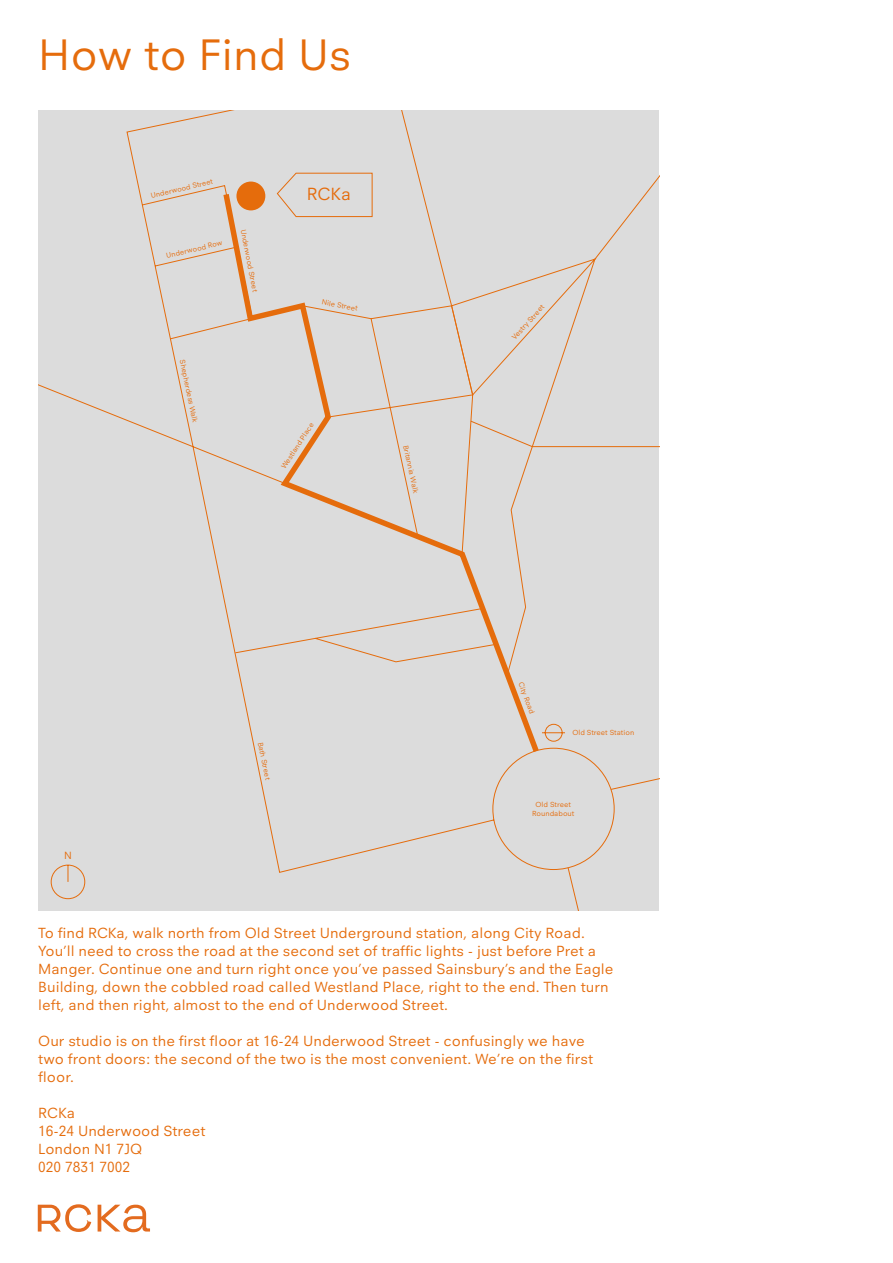
<style>
.page{position:relative;width:893px;height:1263px;background:#fff}
.page>*{position:absolute;margin:0;border:0;box-sizing:border-box;transform-origin:0 0}
.t1{font:45px "Neuzeit Office Pro";color:#e56c0c}
.t2{font:18px "Neuzeit Office Pro";color:#e56c0c}
.t3{font:15px/18px "Neuzeit Office Pro";color:#e56c0c}
.t4{font:10.65px "Neuzeit Office Pro";color:#e56c0c}
.t5{font:7.5px "Neuzeit Office Pro";color:#e56c0c}
</style>
<div class="page">
<div style="left:38px;top:111px;width:197px;height:762px;background:#dcdcdc"></div>
<div style="left:220px;top:188px;width:15px;height:570px;background:#dcdcdc"></div>
<div style="left:235px;top:111px;width:424px;height:800px;background:#dcdcdc"></div>
<svg style="left:51px;top:864px;width:34px;height:35px"></svg>
<svg style="left:276px;top:172px;width:97px;height:45px;background:#dcd5d0"></svg>
<svg style="left:98px;top:1205px;width:52px;height:27px"></svg>
<svg style="left:38px;top:1204px;width:53px;height:28px"></svg>
<p class="t1" style="left:38px;top:29px;width:315px">How to Find Us</p>
<p class="t5" style="left:150px;top:191px;width:65px;rotate:-13deg">Underwood Street</p>
<p class="t2" style="left:307px;top:183px;width:46px">RCKa</p>
<p class="t4" style="left:64px;top:849px;width:9px">N</p>
<p class="t5" style="left:165px;top:251px;width:59px;rotate:-13deg">Underwood Row</p>
<p class="t5" style="left:247px;top:228px;width:65px;rotate:79deg">Underwood Street</p>
<p class="t5" style="left:186px;top:359px;width:65px;rotate:78deg">Shepherdess Walk</p>
<p class="t5" style="left:323px;top:297px;width:38px;rotate:11deg">Nile Street</p>
<p class="t5" style="left:279px;top:465px;width:55px;rotate:-57deg">Westland Place</p>
<p class="t5" style="left:410px;top:444px;width:50px;rotate:78deg">Britannia Walk</p>
<p class="t5" style="left:264px;top:741px;width:40px;rotate:78deg">Bath Street</p>
<p class="t5" style="left:510px;top:336px;width:46px;rotate:-48deg">Vestry Street</p>
<p class="t5" style="left:525px;top:681px;width:35px;rotate:70deg">City Road</p>
<p class="t5" style="left:572px;top:728px;width:63px">Old Street Station</p>
<p class="t5" style="left:535px;top:800px;width:37px">Old Street</p>
<p class="t5" style="left:532px;top:809px;width:44px">Roundabout</p>
<p class="t3" style="left:38px;top:924px;width:577px">To find RCKa, walk north from Old Street Underground station, along City Road.<br>You’ll need to cross the road at the second set of traffic lights - just before Pret a Manger. Continue one and turn right once you’ve passed Sainsbury’s and the Eagle Building, down the cobbled road called Westland Place, right to the end. Then turn left, and then right, almost to the end of Underwood Street.</p>
<p class="t3" style="left:38px;top:1032px;width:556px">Our studio is on the first floor at 16-24 Underwood Street - confusingly we have two front doors: the second of the two is the most convenient. We’re on the first floor.</p>
<p class="t3" style="left:38px;top:1104px;width:38px">RCKa</p>
<p class="t3" style="left:38px;top:1122px;width:169px">16-24 Underwood Street</p>
<p class="t3" style="left:38px;top:1140px;width:105px">London N1 7JQ</p>
<p class="t3" style="left:38px;top:1158px;width:93px">020 7831 7002</p>
</div>
